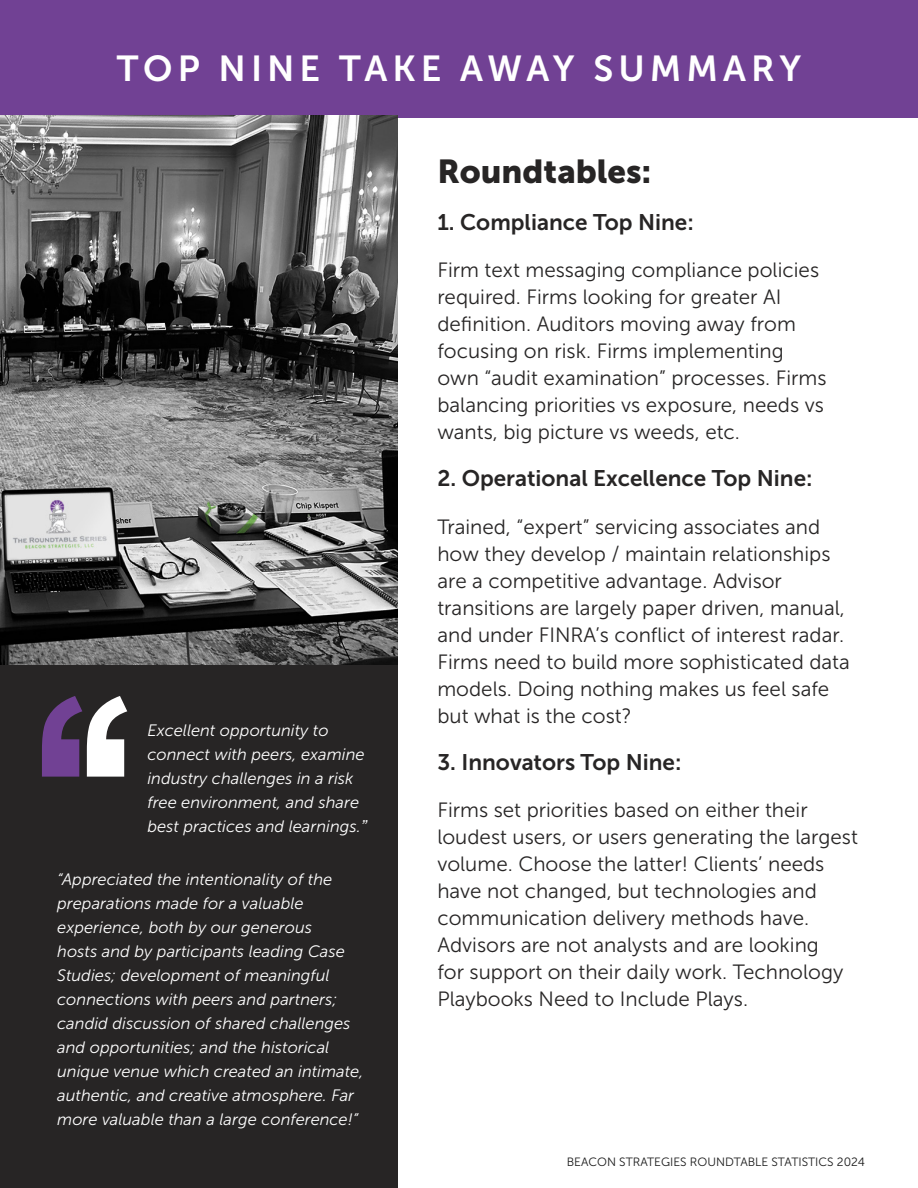
<style>
.page{position:relative;width:918px;height:1188px;background:#fff}
.page>*{position:absolute;margin:0;border:0;box-sizing:border-box;transform-origin:0 0}
.t1{font:36px "Museo Sans 700";letter-spacing:.14em;color:#fff}
.t2{font:33px "Museo Sans 900";color:#272525}
.t3{font:22.5px "Museo Sans 700";color:#272525}
.t4{font:20.7px/27px "Museo Sans 300";color:#272525}
.t5{font:italic 16.5px/24px "Museo Sans 300";color:#fff}
.t6{font:12px "Museo Sans 300";color:#1a1a1a}
.s1{font-family:"Arial"}
</style>
<div class="page">
<div style="left:0;top:0;width:918px;height:117px;background:#714194"></div>
<img style="left:0;top:116px;width:397px;height:549px">
<div style="left:0;top:665px;width:397px;height:523px;background:#272525"></div>
<svg style="left:42px;top:696px;width:85px;height:81px"></svg>
<h1 class="t1" style="left:117px;top:49px;width:686px">TOP NINE TAKE AWAY SUMMARY</h1>
<p class="t5" style="left:147px;top:718px;width:220px">Excellent opportunity to connect with peers, examine industry challenges in a risk free environment, and share best practices and learnings.<span class="s1">”</span></p>
<p class="t5" style="left:57px;top:868px;width:308px">“Appreciated the intentionality of the preparations made for a valuable experience, both by our generous<br>hosts and by participants leading Case Studies; development of meaningful connections with peers and partners; candid discussion of shared challenges and opportunities; and the historical unique venue which created an intimate, authentic, and creative atmosphere. Far more valuable than a large conference!”</p>
<h2 class="t2" style="left:437px;top:152px;width:216px">Roundtables:</h2>
<p class="t3" style="left:437px;top:210px;width:258px">1. Compliance Top Nine:</p>
<p class="t4" style="left:437px;top:257px;width:391px">Firm text messaging compliance policies required. Firms looking for greater AI definition. Auditors moving away from focusing on risk. Firms implementing own “audit examination” processes. Firms balancing priorities vs exposure, needs vs wants, big picture vs weeds, etc.</p>
<p class="t3" style="left:437px;top:466px;width:377px">2. Operational Excellence Top Nine:</p>
<p class="t4" style="left:437px;top:513px;width:414px">Trained, “expert” servicing associates and how they develop / maintain relationships are a competitive advantage. Advisor transitions are largely paper driven, manual, and under FINRA’s conflict of interest radar.<br>Firms need to build more sophisticated data models. Doing nothing makes us feel safe but what is the cost?</p>
<p class="t3" style="left:437px;top:750px;width:246px">3. Innovators Top Nine:</p>
<p class="t4" style="left:437px;top:797px;width:422px">Firms set priorities based on either their loudest users, or users generating the largest volume. Choose the latter! Clients’ needs have not changed, but technologies and communication delivery methods have.<br>Advisors are not analysts and are looking<br>for support on their daily work. Technology Playbooks Need to Include Plays.</p>
<p class="t6" style="left:567px;top:1155px;width:300px">BEACON STRATEGIES ROUNDTABLE STATISTICS 2024</p>
</div>
